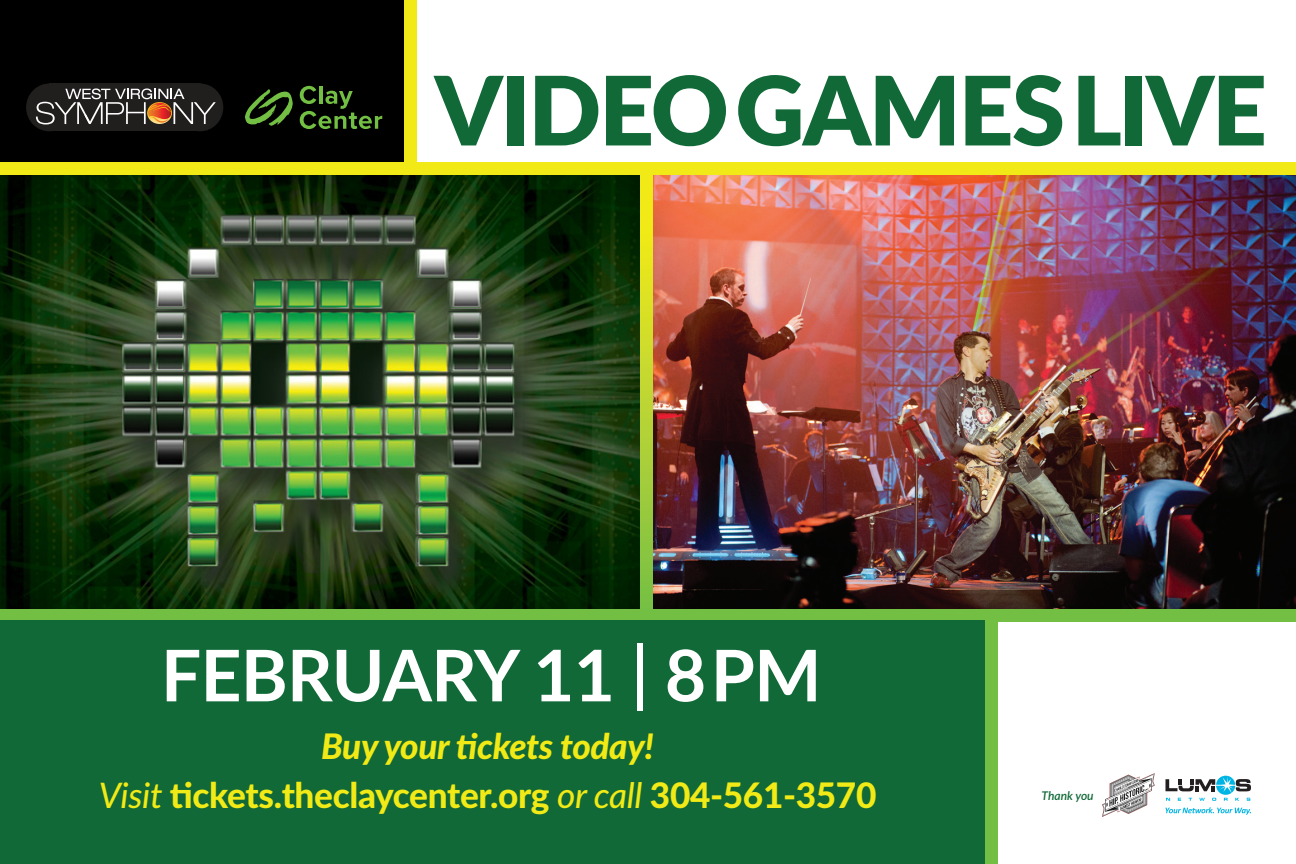
<style>
.page{position:relative;width:1296px;height:864px;background:#fff}
.page>*{position:absolute;margin:0;border:0;box-sizing:border-box;transform-origin:0 0}
.t1{font:900 95.62px "Lato";letter-spacing:-.02em;color:#106937}
.t2{font:700 71.22px "Lato";letter-spacing:-.01em;color:#fff}
.t3{font:800 35.2px/48.8px "Lato";letter-spacing:-.01em;color:#f1ea16;text-align:center}
.t4{font:italic 600 11.97px "Lato";color:#106937}
.s1{font-weight:500}
.s2{font-style:italic}
.s3{font-weight:500;font-style:italic}
</style>
<div class="page">
<img style="left:653px;top:175px;width:643px;height:434px">
<img style="left:0;top:175px;width:640px;height:434px">
<svg style="left:640px;top:175px;width:13px;height:434px;background:#bdd62e"></svg>
<div style="left:0;top:0;width:410px;height:163px;background:#000"></div>
<div style="left:0;top:609px;width:1296px;height:12px;background:#72bf44"></div>
<div style="left:0;top:163px;width:1296px;height:12px;background:#f1ea16"></div>
<div style="left:0;top:620px;width:992px;height:244px;background:#106937"></div>
<img style="left:1102px;top:774px;width:52px;height:43px">
<svg style="left:1165px;top:776px;width:86px;height:25px"></svg>
<svg style="left:1165px;top:807px;width:86px;height:8px"></svg>
<div style="left:26px;top:84px;width:46px;height:47px;background:#211e1e;border-radius:50%"></div>
<div style="left:177px;top:84px;width:46px;height:47px;background:#211e1e;border-radius:50%"></div>
<div style="left:49px;top:84px;width:151px;height:47px;background:#211e1e"></div>
<svg style="left:36px;top:88px;width:180px;height:37px"></svg>
<svg style="left:245px;top:89px;width:48px;height:37px"></svg>
<svg style="left:300px;top:86px;width:82px;height:43px"></svg>
<div style="left:404px;top:0;width:12px;height:171px;background:#f1ea16"></div>
<div style="left:985px;top:615px;width:13px;height:249px;background:#72bf44"></div>
<p class="t1" style="left:435px;top:39px;width:834px">VIDEOGAMESLIVE</p>
<p class="t2" style="left:161px;top:623px;width:662px">FEBRUARY 11 <span class="s1">|</span> 8PM</p>
<p class="t3" style="left:99px;top:720px;width:779px"><span class="s2">Buy your tickets today!<br></span><span class="s3">Visit</span> tickets.theclaycenter.org <span class="s3">or call</span> 304-561-3570</p>
<p class="t4" style="left:1042px;top:787px;width:54px">Thank you</p>
</div>
